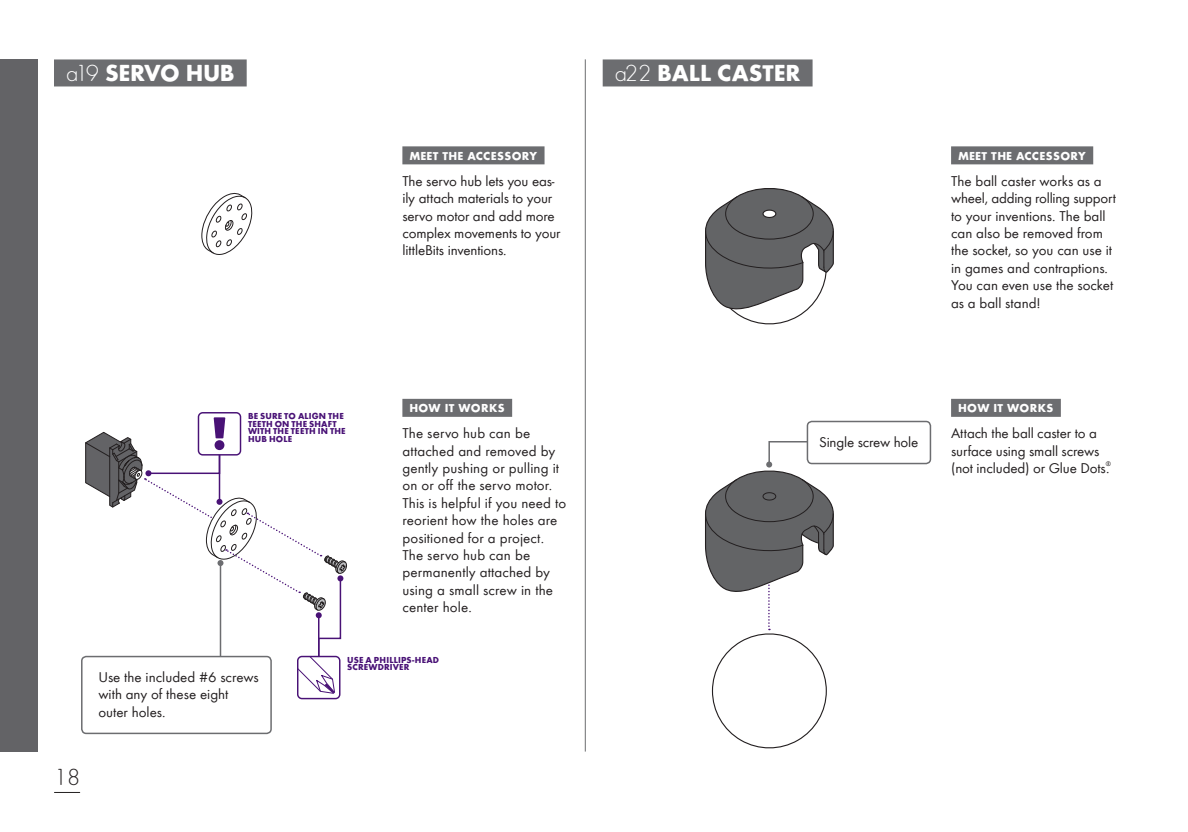
<style>
.page{position:relative;width:1188px;height:832px;background:#fff}
.page>*{position:absolute;margin:0;border:0;box-sizing:border-box;transform-origin:0 0}
.t1{font:700 24px "Futura Round";letter-spacing:-.005em;color:#fff}
.t2{font:300 24px "Futura Round";color:#231f20}
.t3{font:15px/17.4px "Futura Round";color:#231f20}
.t4{font:700 12px "Futura Round";letter-spacing:.03em;color:#fff}
.t5{font:700 9px/7.5px "Futura Round";letter-spacing:.015em;color:#491276}
.t6{font:7.05px "Futura Round";color:#231f20}
.s1{font-weight:300}
</style>
<div class="page">
<hr style="left:585px;top:59px;width:1px;height:692px;background:#6c6d70">
<div style="left:402px;top:146px;width:143px;height:18px;background:#6c6d70"></div>
<div style="left:402px;top:399px;width:110px;height:18px;background:#6c6d70"></div>
<div style="left:54px;top:59px;width:193px;height:27px;background:#6c6d70"></div>
<svg style="left:201px;top:192px;width:52px;height:63px"></svg>
<div style="left:81px;top:655px;width:191px;height:79px;border:2px solid #6c6d70;border-radius:4px"></div>
<svg style="left:85px;top:412px;width:262px;height:287px"></svg>
<svg style="left:705px;top:440px;width:187px;height:309px"></svg>
<svg style="left:705px;top:188px;width:129px;height:137px"></svg>
<div style="left:951px;top:146px;width:142px;height:18px;background:#6c6d70"></div>
<div style="left:951px;top:399px;width:110px;height:18px;background:#6c6d70"></div>
<div style="left:603px;top:59px;width:210px;height:27px;background:#6c6d70"></div>
<div style="left:807px;top:421px;width:123px;height:42px;background:#fff;border-radius:4px"></div>
<div style="left:807px;top:420px;width:124px;height:44px;border:2px solid #6c6d70;border-radius:4px"></div>
<div style="left:0;top:59px;width:37px;height:692px;background:#636366"></div>
<h1 class="t1" style="left:66px;top:55px;width:170px"><span class="s1">a19</span> SERVO HUB</h1>
<p class="t4" style="left:409px;top:146px;width:129px">MEET THE ACCESSORY</p>
<p class="t3" style="left:402px;top:171px;width:160px">The servo hub lets you eas&shy;ily attach materials to your servo motor and add more complex movements to your littleBits inventions.</p>
<p class="t5" style="left:248px;top:411px;width:99px">BE SURE TO ALIGN THE<br>TEETH ON THE SHAFT<br>WITH THE TEETH IN THE<br>HUB HOLE</p>
<p class="t4" style="left:409px;top:399px;width:97px">HOW IT WORKS</p>
<p class="t3" style="left:402px;top:423px;width:165px">The servo hub can be attached and removed by gently pushing or pulling it on or off the servo motor.<br>This is helpful if you need to reorient how the holes are positioned for a project.<br>The servo hub can be permanently attached by using a small screw in the center hole.</p>
<p class="t3" style="left:98px;top:667px;width:162px">Use the included #6 screws with any of these eight outer holes.</p>
<h1 class="t2" style="left:54px;top:760px;width:28px">18</h1>
<p class="t5" style="left:347px;top:655px;width:93px">USE A PHILLIPS-HEAD<br>SCREWDRIVER</p>
<h1 class="t1" style="left:615px;top:55px;width:187px"><span class="s1">a22</span> BALL CASTER</h1>
<p class="t4" style="left:958px;top:146px;width:129px">MEET THE ACCESSORY</p>
<p class="t3" style="left:951px;top:171px;width:166px">The ball caster works as a wheel, adding rolling support to your inventions. The ball can also be removed from the socket, so you can use it in games and contraptions.<br>You can even use the socket as a ball stand!</p>
<p class="t3" style="left:819px;top:432px;width:101px">Single screw hole</p>
<p class="t4" style="left:958px;top:399px;width:97px">HOW IT WORKS</p>
<p class="t3" style="left:951px;top:423px;width:160px">Attach the ball caster to a surface using small screws (not included) or Glue Dots.</p>
<p class="t6" style="left:1106px;top:458px;width:7px">®</p>
</div>
